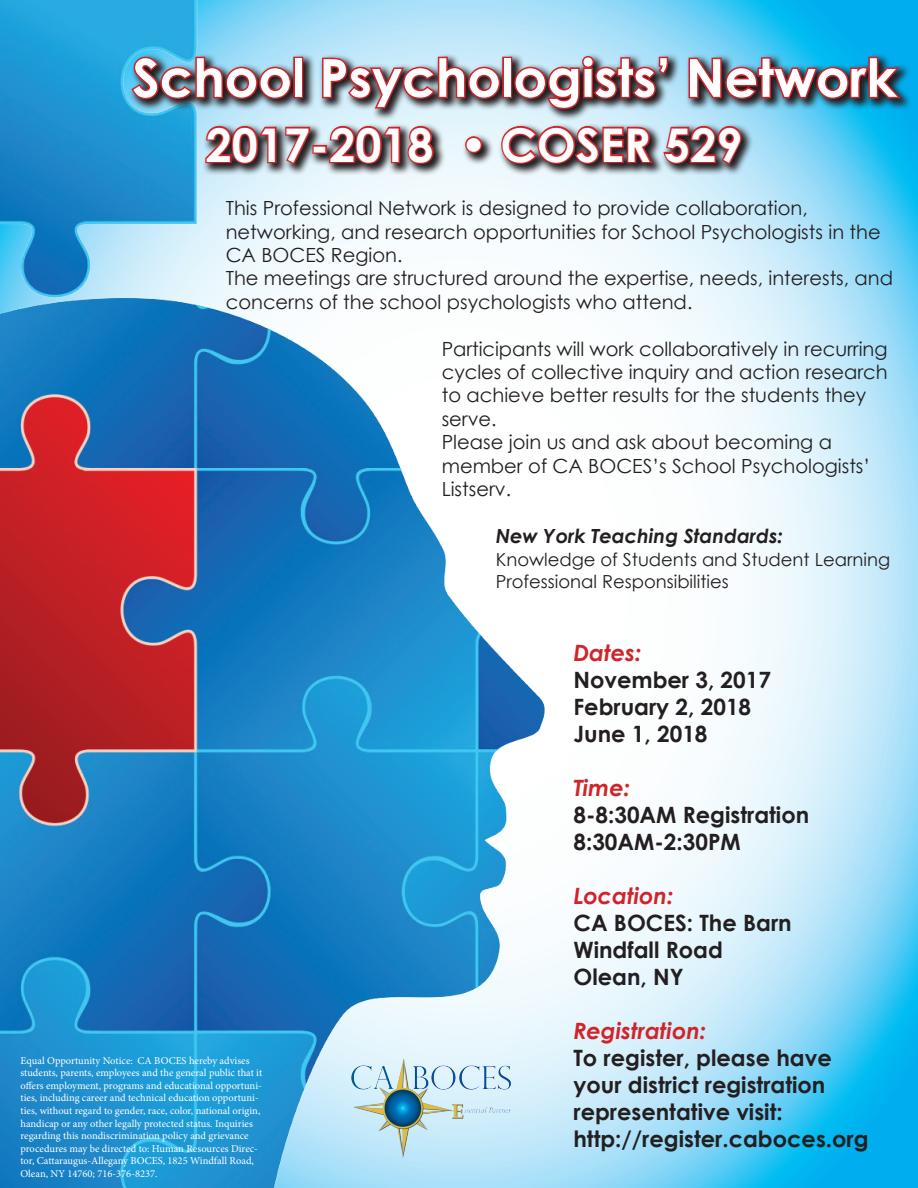
<style>
.page{position:relative;width:918px;height:1188px;background:#fff}
.page>*{position:absolute;margin:0;border:0;box-sizing:border-box;transform-origin:0 0}
.t1{font:700 52.5px "Century Gothic";color:#fff}
.t2{font:700 46.5px "Century Gothic";color:#fff}
.t3{font:700 22.5px/27px "Century Gothic";color:#231f20}
.t4{font:italic 700 22.5px "Century Gothic";color:#d1232a}
.t5{font:19.5px/23.4px "Century Gothic";color:#231f20}
.t6{font:italic 700 19.5px "Century Gothic";color:#231f20}
.t7{font:18px/21.6px "Century Gothic";color:#231f20}
.t8{font:10.5px/12.6px "Minion Pro";color:#fff}
</style>
<div class="page">
<svg style="left:745px;top:0;width:173px;height:1188px;background:#9ddff8"></svg>
<img style="left:0;top:0;width:745px;height:1188px">
<svg style="left:129px;top:53px;width:784px;height:124px;background:#85c8e3"></svg>
<img style="left:129px;top:55px;width:164px;height:46px">
<div style="left:293px;top:57px;width:10px;height:41px;border:3px solid #d1232a"></div>
<svg style="left:321px;top:55px;width:181px;height:55px;background:#95737b"></svg>
<div style="left:502px;top:57px;width:10px;height:41px;border:3px solid #d1232a"></div>
<svg style="left:513px;top:54px;width:157px;height:57px;background:#8e6971"></svg>
<img style="left:687px;top:55px;width:217px;height:46px">
<svg style="left:203px;top:124px;width:75px;height:42px;background:#8d535a"></svg>
<svg style="left:284px;top:125px;width:28px;height:42px"></svg>
<div style="left:312px;top:145px;width:15px;height:9px;border:3px solid #d1232a"></div>
<svg style="left:326px;top:124px;width:110px;height:42px;background:#8f5358"></svg>
<svg style="left:464px;top:134px;width:20px;height:21px"></svg>
<svg style="left:499px;top:124px;width:156px;height:42px;background:#8f5459"></svg>
<svg style="left:662px;top:124px;width:82px;height:43px;background:#885158"></svg>
<img style="left:347px;top:1058px;width:169px;height:101px">
<h1 class="t1" style="left:132px;top:38px;width:766px">School Psychologists’ Network</h1>
<h2 class="t2" style="left:206px;top:109px;width:538px">2017-2018 • COSER 529</h2>
<p class="t5" style="left:226px;top:196px;width:669px">This Professional Network is designed to provide collaboration, networking, and research opportunities for School Psychologists in the CA BOCES Region.<br>The meetings are structured around the expertise, needs, interests, and concerns of the school psychologists who attend.</p>
<p class="t5" style="left:442px;top:337px;width:448px">Participants will work collaboratively in recurring cycles of collective inquiry and action research to achieve better results for the students they serve.<br>Please join us and ask about becoming a member of CA BOCES’s School Psychologists’ Listserv.</p>
<h3 class="t6" style="left:496px;top:521px;width:289px">New York Teaching Standards:</h3>
<h3 class="t7" style="left:496px;top:549px;width:396px">Knowledge of Students and Student Learning<br>Professional Responsibilities</h3>
<p class="t8" style="left:21px;top:1054px;width:243px">Equal Opportunity Notice: CA BOCES hereby advises students, parents, employees and the general public that it offers employment, programs and educational opportuni&shy;ties, including career and technical education opportuni&shy;ties, without regard to gender, race, color, national origin, handicap or any other legally protected status. Inquiries regarding this nondiscrimination policy and grievance procedures may be directed to: Human Resources Direc&shy;tor, Cattaraugus-Allegany BOCES, 1825 Windfall Road, Olean, NY 14760; 716-376-8237.</p>
<h3 class="t4" style="left:573px;top:635px;width:69px">Dates:</h3>
<h3 class="t3" style="left:573px;top:665px;width:199px">November 3, 2017<br>February 2, 2018<br>June 1, 2018</h3>
<h3 class="t4" style="left:573px;top:770px;width:58px">Time:</h3>
<h3 class="t3" style="left:573px;top:800px;width:237px">8-8:30AM Registration<br>8:30AM-2:30PM</h3>
<h3 class="t4" style="left:573px;top:878px;width:101px">Location:</h3>
<h3 class="t3" style="left:573px;top:908px;width:220px">CA BOCES: The Barn<br>Windfall Road<br>Olean, NY</h3>
<h3 class="t4" style="left:573px;top:1013px;width:134px">Registration:</h3>
<h3 class="t3" style="left:573px;top:1043px;width:297px">To register, please have your district registration representative visit: http://register.caboces.org</h3>
</div>
